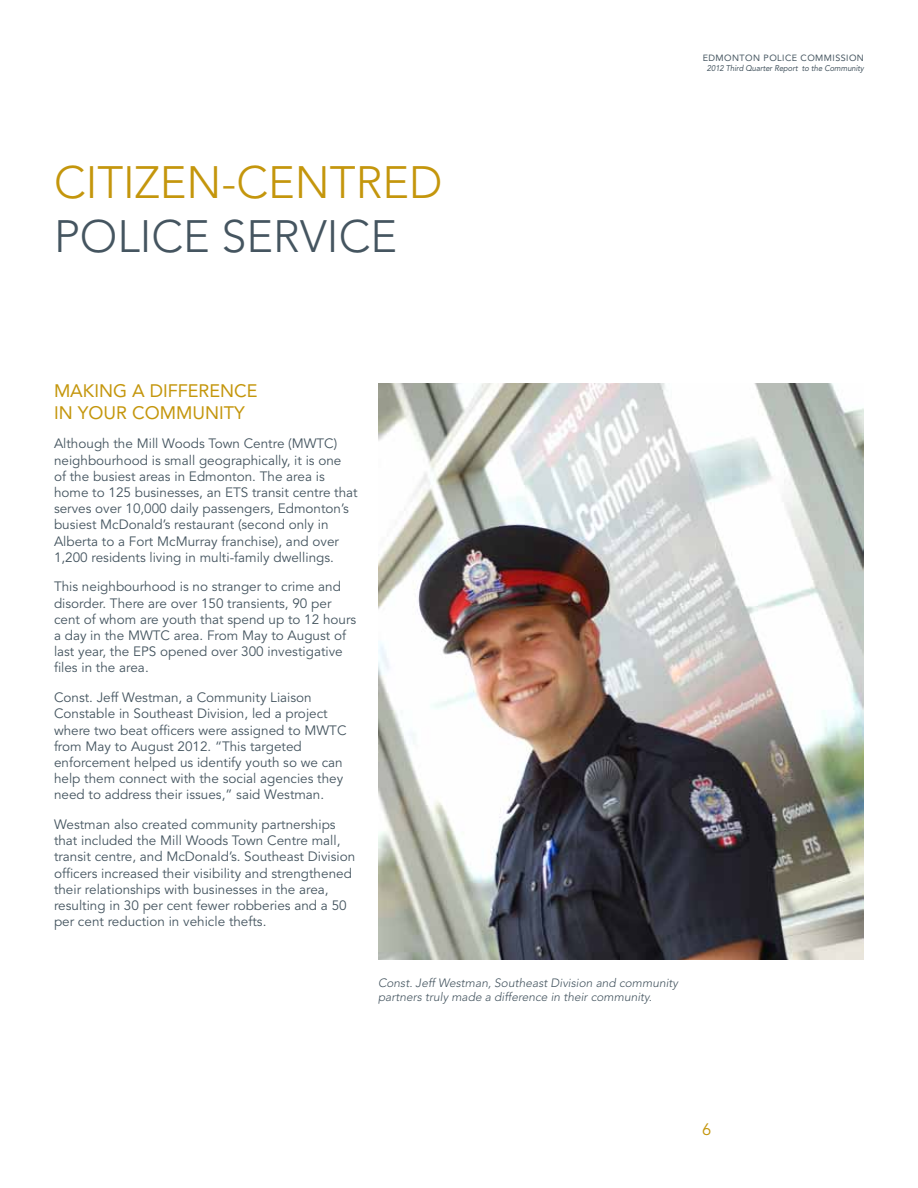
<style>
.page{position:relative;width:918px;height:1188px;background:#fff}
.page>*{position:absolute;margin:0;border:0;box-sizing:border-box;transform-origin:0 0}
.t1{font:300 45px "Avenir";color:#c4960c}
.t2{font:300 45px "Avenir";color:#455560}
.t3{font:18px/21.6px "Avenir";color:#c4960c}
.t4{font:16.5px "Avenir";color:#c4960c}
.t5{font:13.5px/16.2px "Avenir";color:#455560}
.t6{font:italic 300 12px/14.4px "Avenir";color:#455560}
.t7{font:9px "Avenir";letter-spacing:.05em;color:#455560}
.t8{font:italic 8.25px "Avenir";letter-spacing:-.01em;color:#455560;scale:.94 1}
</style>
<div class="page">
<img style="left:378px;top:383px;width:486px;height:577px">
<h1 class="t1" style="left:54px;top:156px;width:384px">CITIZEN-CENTRED</h1>
<h1 class="t2" style="left:54px;top:210px;width:345px">POLICE SERVICE</h1>
<p class="t7" style="left:703px;top:52px;width:163px">EDMONTON POLICE COMMISSION</p>
<p class="t8" style="left:707px;top:63px;width:169px">2012 Third Quarter Report to the Community</p>
<h2 class="t3" style="left:54px;top:380px;width:205px">MAKING A DIFFERENCE<br>IN YOUR COMMUNITY</h2>
<p class="t5" style="left:54px;top:436px;width:305px">Although the M ill Woods Town Centre (MWTC) neighbourhood is small geographically, it is one<br>of the busiest areas in Edmonton. The area is home to 125 businesses, an ETS transit centre that serves over 10,000 daily passengers, Edmonton’s busiest M cDonald’s restaurant (second only in Alberta to a Fort M cM urray franchise), and over 1,200 residents living in multi-family dwellings.</p>
<p class="t5" style="left:54px;top:579px;width:304px">This neighbourhood is no stranger to crime and disorder. There are over 150 transients, 90 per cent of whom are youth that spend up to 12 hours a day in the MWTC area. From M ay to August of last year, the EPS opened over 300 investigative files in the area.</p>
<p class="t5" style="left:54px;top:690px;width:294px">Const. Jeff Westman, a Community Liaison Constable in Southeast Division, led a project where two beat officers were assigned to MWTC from M ay to August 2012. “This targeted enforcement helped us identify youth so we can help them connect with the social agencies they need to address their issues,” said Westman.</p>
<p class="t5" style="left:54px;top:817px;width:303px">Westman also created community partnerships that included the M ill Woods Town Centre mall, transit centre, and M cDonald’s. Southeast Division officers increased their visibility and strengthened their relationships with businesses in the area, resulting in 30 per cent fewer robberies and a 50 per cent reduction in vehicle thefts.</p>
<p class="t6" style="left:378px;top:975px;width:302px">Const. Jeff Westman, Southeast Division and community partners truly made a difference in their community.</p>
<p class="t4" style="left:702px;top:1119px;width:11px">6</p>
</div>
